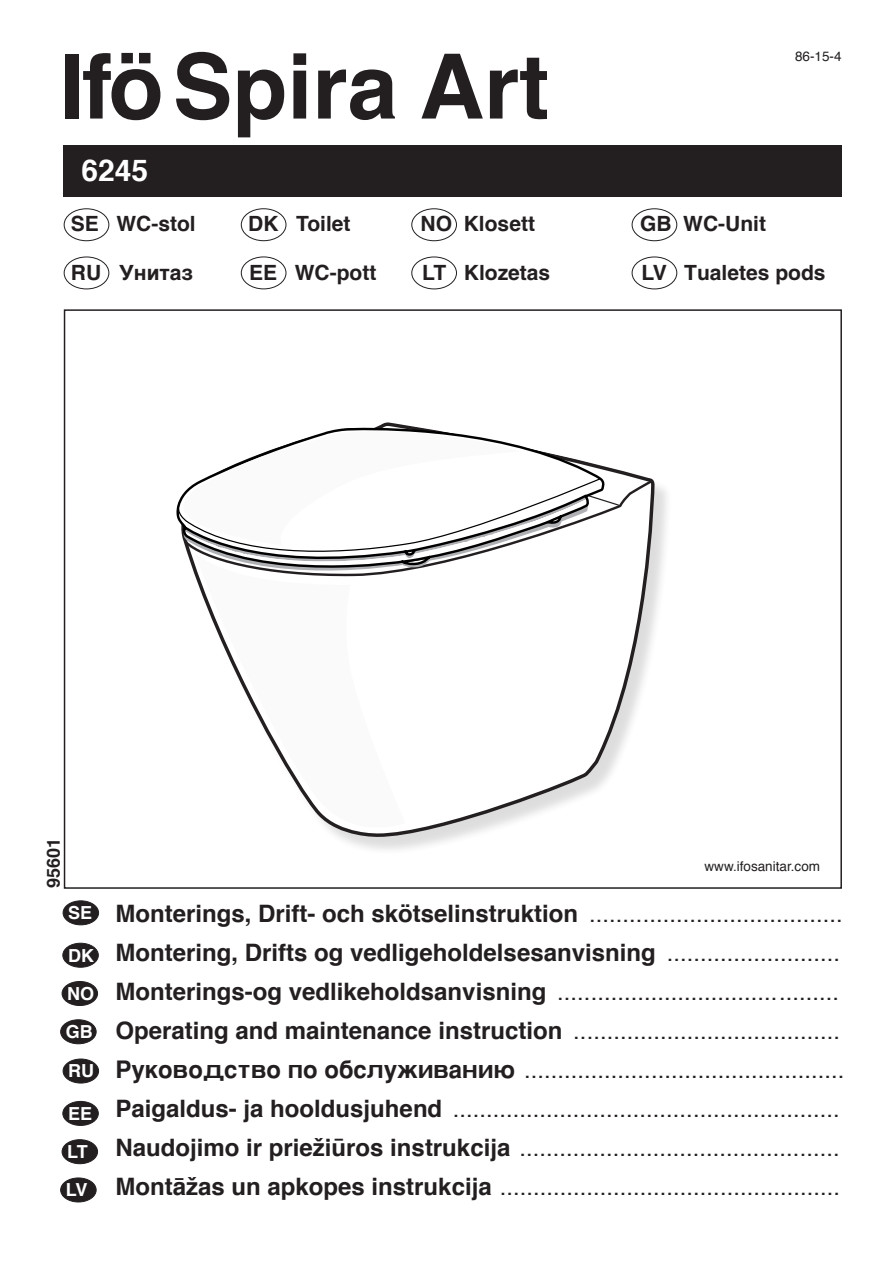
<style>
.page{position:relative;width:893px;height:1263px;background:#fff}
.page>*{position:absolute;margin:0;border:0;box-sizing:border-box;transform-origin:0 0}
.Rubrik{font:700 90px "Helvetica";color:#231f20}
.Underrubrik_2{font:700 30px "Helvetica";color:#fff}
.t1{font:24px "Helvetica";color:#231f20}
.t2{font:24px "Helvetica CE";color:#231f20}
.t3{font:700 24px "Helvetica";color:#231f20}
.t4{font:700 21px "Helvetica";color:#231f20}
.t5{font:700 21px "Balt Helvetica CE";color:#231f20}
.t6{font:700 21px "Swiss Cyr";color:#231f20}
.t7{font:700 18px "Helvetica";color:#fff}
.t8{font:700 18px "Helvetica";color:#231f20}
.Bildtext{font:13.5px "Helvetica";color:#231f20}
.s1{font-family:"Helvetica"}
.s2{font-weight:400}
.s3{font-weight:700}
.s4{font-family:"Svoboda";font-weight:700}
.s5{font-family:"Helvetica";font-weight:700}
</style>
<div class="page">
<div style="left:63px;top:1059px;width:36px;height:24px;background:#231f20;border-radius:50%"></div>
<div style="left:63px;top:1059px;width:36px;height:24px;border:1px solid #231f20;border-radius:50%"></div>
<div style="left:63px;top:1101px;width:35px;height:24px;background:#231f20;border-radius:50%"></div>
<div style="left:62px;top:1101px;width:37px;height:25px;border:1px solid #231f20;border-radius:50%"></div>
<div style="left:62px;top:1140px;width:36px;height:24px;background:#231f20;border-radius:50%"></div>
<div style="left:62px;top:1139px;width:36px;height:25px;border:1px solid #231f20;border-radius:50%"></div>
<div style="left:61px;top:1178px;width:35px;height:24px;background:#231f20;border-radius:50%"></div>
<div style="left:60px;top:1177px;width:37px;height:25px;border:1px solid #231f20;border-radius:50%"></div>
<div style="left:63px;top:901px;width:36px;height:24px;background:#231f20;border-radius:50%"></div>
<div style="left:63px;top:900px;width:36px;height:25px;border:1px solid #231f20;border-radius:50%"></div>
<div style="left:63px;top:943px;width:35px;height:24px;background:#231f20;border-radius:50%"></div>
<div style="left:62px;top:943px;width:37px;height:24px;border:1px solid #231f20;border-radius:50%"></div>
<div style="left:62px;top:981px;width:36px;height:24px;background:#231f20;border-radius:50%"></div>
<div style="left:62px;top:981px;width:36px;height:25px;border:1px solid #231f20;border-radius:50%"></div>
<div style="left:61px;top:1020px;width:35px;height:24px;background:#231f20;border-radius:50%"></div>
<div style="left:60px;top:1019px;width:37px;height:25px;border:1px solid #231f20;border-radius:50%"></div>
<div style="left:64px;top:145px;width:778px;height:51px;background:#231f20"></div>
<div style="left:64px;top:208px;width:45px;height:33px;border:1px solid #231f20;border-radius:50%"></div>
<div style="left:241px;top:208px;width:45px;height:33px;border:1px solid #231f20;border-radius:50%"></div>
<div style="left:411px;top:208px;width:46px;height:33px;border:1px solid #231f20;border-radius:50%"></div>
<div style="left:632px;top:208px;width:45px;height:33px;border:1px solid #231f20;border-radius:50%"></div>
<div style="left:64px;top:257px;width:45px;height:32px;border:1px solid #231f20;border-radius:50%"></div>
<div style="left:241px;top:257px;width:45px;height:32px;border:1px solid #231f20;border-radius:50%"></div>
<div style="left:411px;top:257px;width:46px;height:32px;border:1px solid #231f20;border-radius:50%"></div>
<div style="left:632px;top:257px;width:45px;height:32px;border:1px solid #231f20;border-radius:50%"></div>
<div style="left:179px;top:425px;width:494px;height:430px;background:#231f20;opacity:.15"></div>
<svg style="left:179px;top:425px;width:475px;height:411px"></svg>
<svg style="left:195px;top:588px;width:210px;height:249px"></svg>
<svg style="left:176px;top:423px;width:446px;height:165px"></svg>
<p class="Bildtext" style="left:795px;top:46px;width:48px">86-15-4</p>
<p class="Rubrik" style="left:59px;top:14px;width:492px">Ifö Spira Art</p>
<p class="Underrubrik_2" style="left:82px;top:146px;width:68px">6245</p>
<p class="t4" style="left:71px;top:207px;width:126px">SE WC-stol</p>
<p class="t4" style="left:248px;top:207px;width:104px">DK Toilet</p>
<p class="t4" style="left:421px;top:207px;width:116px">NO Klosett</p>
<p class="t4" style="left:640px;top:207px;width:127px">GB WC-Unit</p>
<p class="t6" style="left:71px;top:260px;width:124px"><span class="s1">RU</span> Унитаз</p>
<p class="t4" style="left:249px;top:255px;width:129px">EE WC-pott</p>
<p class="t5" style="left:422px;top:259px;width:129px"><span class="s1">LT</span> Klozetas</p>
<p class="t5" style="left:641px;top:259px;width:185px"><span class="s1">LV</span> Tualetes pods</p>
<p class="t8" style="left:39px;top:888px;width:52px;rotate:-90deg">95601</p>
<p class="t7" style="left:68px;top:898px;width:26px">SE</p>
<p class="t7" style="left:68px;top:941px;width:27px">DK</p>
<p class="t7" style="left:67px;top:979px;width:28px">NO</p>
<p class="t7" style="left:66px;top:1017px;width:29px">GB</p>
<p class="t7" style="left:68px;top:1056px;width:27px">RU</p>
<p class="t7" style="left:68px;top:1099px;width:26px">EE</p>
<p class="t7" style="left:67px;top:1137px;width:22px">LT</p>
<p class="t7" style="left:66px;top:1175px;width:23px">LV</p>
<p class="Bildtext" style="left:704px;top:856px;width:117px">www.ifosanitar.com</p>
<p class="t3" style="left:116px;top:894px;width:729px">Monterings, Drift- och skötselinstruktion <span class="s2">......................................</span></p>
<p class="t3" style="left:116px;top:933px;width:726px">Montering, Drifts og vedligeholdelsesanvisning <span class="s2">..........................</span></p>
<p class="t1" style="left:116px;top:973px;width:725px"><span class="s3">Monterings-og vedlikeholdsanvisning</span> ..........................................</p>
<p class="t1" style="left:116px;top:1012px;width:726px"><span class="s3">Operating and maintenance instruction</span> ........................................</p>
<p class="t1" style="left:116px;top:1051px;width:730px"><span class="s4">Herjdjlcndj gj j,cke;bdfyb/</span> ................................................</p>
<p class="t1" style="left:116px;top:1090px;width:726px"><span class="s3">Paigaldus- ja hooldusjuhend</span> ..........................................................</p>
<p class="t2" style="left:116px;top:1133px;width:726px"><span class="s5">Naudojimo ir priežiūros instrukcija</span> ................................................</p>
<p class="t2" style="left:116px;top:1172px;width:726px"><span class="s5">Montāžas un apkopes instrukcija</span> ...................................................</p>
</div>
